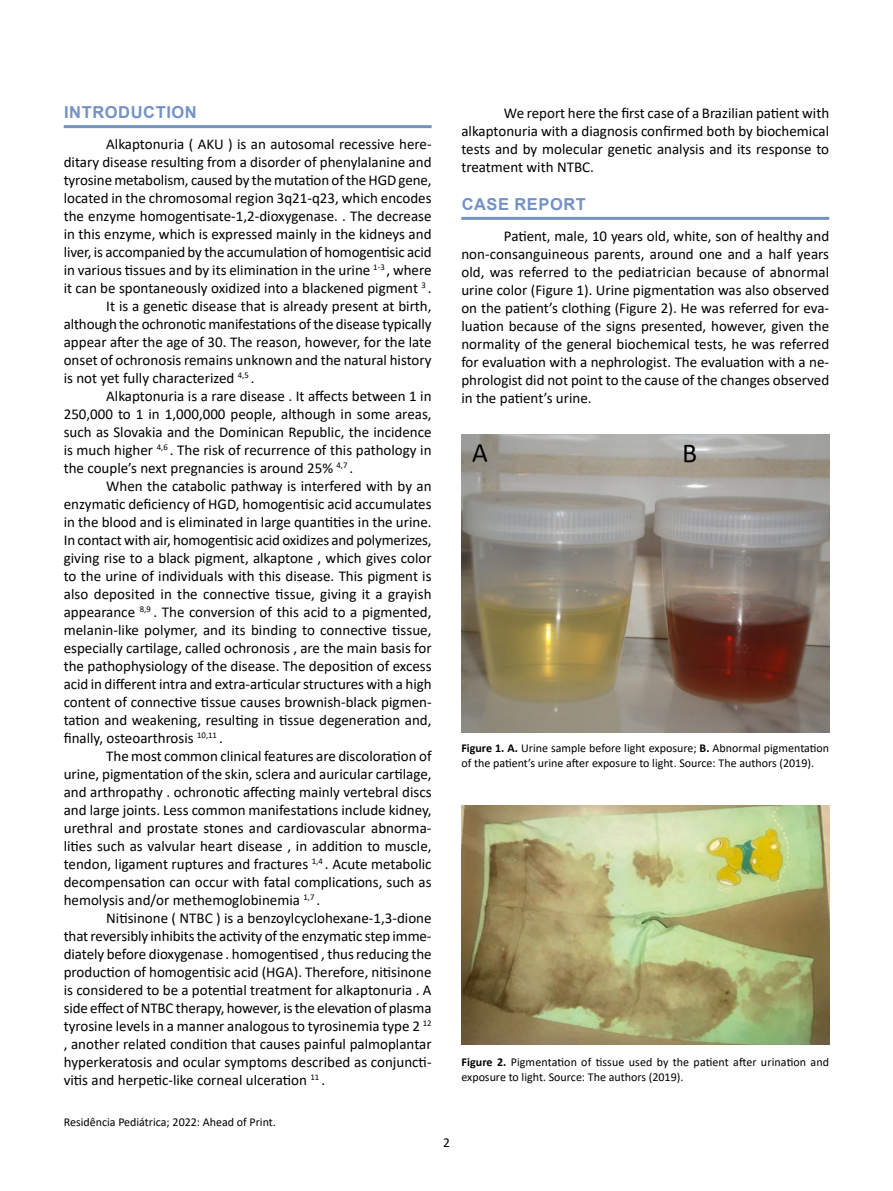
<style>
.page{position:relative;width:893px;height:1191px;background:#fff}
.page>*{position:absolute;margin:0;border:0;box-sizing:border-box;transform-origin:0 0}
.t1{font:700 16.5px "Arial";letter-spacing:.035em;color:#7492c3}
.t2{font:15px/18px "Calibri";color:#000;text-align:justify}
.t3{font:13.5px "Calibri";color:#000}
.t4{font:12px/15px "Calibri";color:#000}
.s1{font-weight:700}
</style>
<div class="page">
<hr style="left:64px;top:125px;width:368px;height:3px;background:#7492c3">
<hr style="left:461px;top:217px;width:368px;height:3px;background:#7492c3">
<img style="left:461px;top:435px;width:368px;height:297px">
<img style="left:461px;top:805px;width:368px;height:239px">
<p class="t1" style="left:64px;top:101px;width:134px">INTRODUCTION</p>
<p class="t2" style="left:106px;top:135px;width:327px">Alkaptonuria ( AKU ) is an autosomal recessive here-</p>
<p class="t2" style="left:64px;top:153px;width:369px">ditary disease resulting from a disorder of phenylalanine and</p>
<p class="t2" style="left:64px;top:171px;width:369px">tyrosine metabolism, caused by the mutation of the HGD gene,</p>
<p class="t2" style="left:64px;top:189px;width:369px">located in the chromosomal region 3q21-q23, which encodes</p>
<p class="t2" style="left:64px;top:207px;width:369px">the enzyme homogentisate-1,2-dioxygenase. . The decrease</p>
<p class="t2" style="left:64px;top:225px;width:369px">in this enzyme, which is expressed mainly in the kidneys and</p>
<p class="t2" style="left:64px;top:243px;width:369px">liver, is accompanied by the accumulation of homogentisic acid</p>
<p class="t2" style="left:64px;top:261px;width:369px">in various tissues and by its elimination in the urine <sup>1-3</sup> , where</p>
<p class="t2" style="left:64px;top:279px;width:369px">it can be spontaneously oxidized into a blackened pigment <sup>3</sup> .</p>
<p class="t2" style="left:106px;top:297px;width:327px">It is a genetic disease that is already present at birth,</p>
<p class="t2" style="left:64px;top:315px;width:369px">although the ochronotic manifestations of the disease typically</p>
<p class="t2" style="left:64px;top:333px;width:369px">appear after the age of 30. The reason, however, for the late</p>
<p class="t2" style="left:64px;top:351px;width:369px">onset of ochronosis remains unknown and the natural history</p>
<p class="t2" style="left:64px;top:369px;width:192px">is not yet fully characterized <sup>4,5</sup> .</p>
<p class="t2" style="left:106px;top:387px;width:327px">Alkaptonuria is a rare disease . It affects between 1 in</p>
<p class="t2" style="left:64px;top:405px;width:369px">250,000 to 1 in 1,000,000 people, although in some areas,</p>
<p class="t2" style="left:64px;top:423px;width:369px">such as Slovakia and the Dominican Republic, the incidence</p>
<p class="t2" style="left:64px;top:441px;width:369px">is much higher <sup>4,6</sup> . The risk of recurrence of this pathology in</p>
<p class="t2" style="left:64px;top:459px;width:291px">the couple’s next pregnancies is around 25% <sup>4,7</sup> .</p>
<p class="t2" style="left:106px;top:477px;width:327px">When the catabolic pathway is interfered with by an</p>
<p class="t2" style="left:64px;top:495px;width:369px">enzymatic deficiency of HGD, homogentisic acid accumulates</p>
<p class="t2" style="left:64px;top:513px;width:369px">in the blood and is eliminated in large quantities in the urine.</p>
<p class="t2" style="left:64px;top:531px;width:369px">In contact with air, homogentisic acid oxidizes and polymerizes,</p>
<p class="t2" style="left:64px;top:549px;width:369px">giving rise to a black pigment, alkaptone , which gives color</p>
<p class="t2" style="left:64px;top:567px;width:369px">to the urine of individuals with this disease. This pigment is</p>
<p class="t2" style="left:64px;top:585px;width:369px">also deposited in the connective tissue, giving it a grayish</p>
<p class="t2" style="left:64px;top:603px;width:369px">appearance <sup>8,9</sup> . The conversion of this acid to a pigmented,</p>
<p class="t2" style="left:64px;top:621px;width:369px">melanin-like polymer, and its binding to connective tissue,</p>
<p class="t2" style="left:64px;top:639px;width:369px">especially cartilage, called ochronosis , are the main basis for</p>
<p class="t2" style="left:64px;top:657px;width:369px">the pathophysiology of the disease. The deposition of excess</p>
<p class="t2" style="left:64px;top:675px;width:369px">acid in different intra and extra-articular structures with a high</p>
<p class="t2" style="left:64px;top:693px;width:369px">content of connective tissue causes brownish-black pigmen-</p>
<p class="t2" style="left:64px;top:711px;width:369px">tation and weakening, resulting in tissue degeneration and,</p>
<p class="t2" style="left:64px;top:729px;width:161px">finally, osteoarthrosis <sup>10,11</sup> .</p>
<p class="t2" style="left:106px;top:747px;width:327px">The most common clinical features are discoloration of</p>
<p class="t2" style="left:64px;top:765px;width:369px">urine, pigmentation of the skin, sclera and auricular cartilage,</p>
<p class="t2" style="left:64px;top:783px;width:369px">and arthropathy . ochronotic affecting mainly vertebral discs</p>
<p class="t2" style="left:64px;top:801px;width:369px">and large joints. Less common manifestations include kidney,</p>
<p class="t2" style="left:64px;top:819px;width:369px">urethral and prostate stones and cardiovascular abnorma-</p>
<p class="t2" style="left:64px;top:837px;width:369px">lities such as valvular heart disease , in addition to muscle,</p>
<p class="t2" style="left:64px;top:855px;width:369px">tendon, ligament ruptures and fractures <sup>1,4</sup> . Acute metabolic</p>
<p class="t2" style="left:64px;top:873px;width:369px">decompensation can occur with fatal complications, such as</p>
<p class="t2" style="left:64px;top:891px;width:258px">hemolysis and/or methemoglobinemia <sup>1,7</sup> .</p>
<p class="t2" style="left:106px;top:909px;width:327px">Nitisinone ( NTBC ) is a benzoylcyclohexane-1,3-dione</p>
<p class="t2" style="left:64px;top:927px;width:369px">that reversibly inhibits the activity of the enzymatic step imme-</p>
<p class="t2" style="left:64px;top:945px;width:369px">diately before dioxygenase . homogentised , thus reducing the</p>
<p class="t2" style="left:64px;top:963px;width:369px">production of homogentisic acid (HGA). Therefore, nitisinone</p>
<p class="t2" style="left:64px;top:981px;width:369px">is considered to be a potential treatment for alkaptonuria . A</p>
<p class="t2" style="left:64px;top:999px;width:369px">side effect of NTBC therapy, however, is the elevation of plasma</p>
<p class="t2" style="left:64px;top:1017px;width:369px">tyrosine levels in a manner analogous to tyrosinemia type 2 <sup>12</sup></p>
<p class="t2" style="left:64px;top:1035px;width:369px">, another related condition that causes painful palmoplantar</p>
<p class="t2" style="left:64px;top:1053px;width:369px">hyperkeratosis and ocular symptoms described as conjuncti-</p>
<p class="t2" style="left:64px;top:1071px;width:263px">vitis and herpetic-like corneal ulceration <sup>11</sup> .</p>
<p class="t4" style="left:64px;top:1113px;width:214px">Residência Pediátrica; 2022: Ahead of Print.</p>
<p class="t3" style="left:443px;top:1132px;width:8px">2</p>
<p class="t2" style="left:461px;top:103px;width:369px;text-indent:43px">We report here the first case of a Brazilian patient with alkaptonuria with a diagnosis confirmed both by biochemical tests and by molecular genetic analysis and its response to treatment with NTBC.</p>
<p class="t1" style="left:462px;top:193px;width:126px">CASE REPORT</p>
<p class="t2" style="left:461px;top:226px;width:369px;text-indent:43px">Patient, male, 10 years old, white, son of healthy and non-consanguineous parents, around one and a half years old, was referred to the pediatrician because of abnormal urine color (Figure 1). Urine pigmentation was also observed on the patient’s clothing (Figure 2). He was referred for eva&shy;luation because of the signs presented, however, given the normality of the general biochemical tests, he was referred for evaluation with a nephrologist. The evaluation with a ne&shy;phrologist did not point to the cause of the changes observed in the patient’s urine.</p>
<p class="t4" style="left:461px;top:740px;width:369px"><span class="s1">Figure 1. A.</span> Urine sample before light exposure; <span class="s1">B.</span> Abnormal pigmentation of the patient’s urine after exposure to light. Source: The authors (2019).</p>
<p class="t4" style="left:461px;top:1054px;width:369px"><span class="s1">Figure 2.</span> Pigmentation of tissue used by the patient after urination and exposure to light. Source: The authors (2019).</p>
</div>
